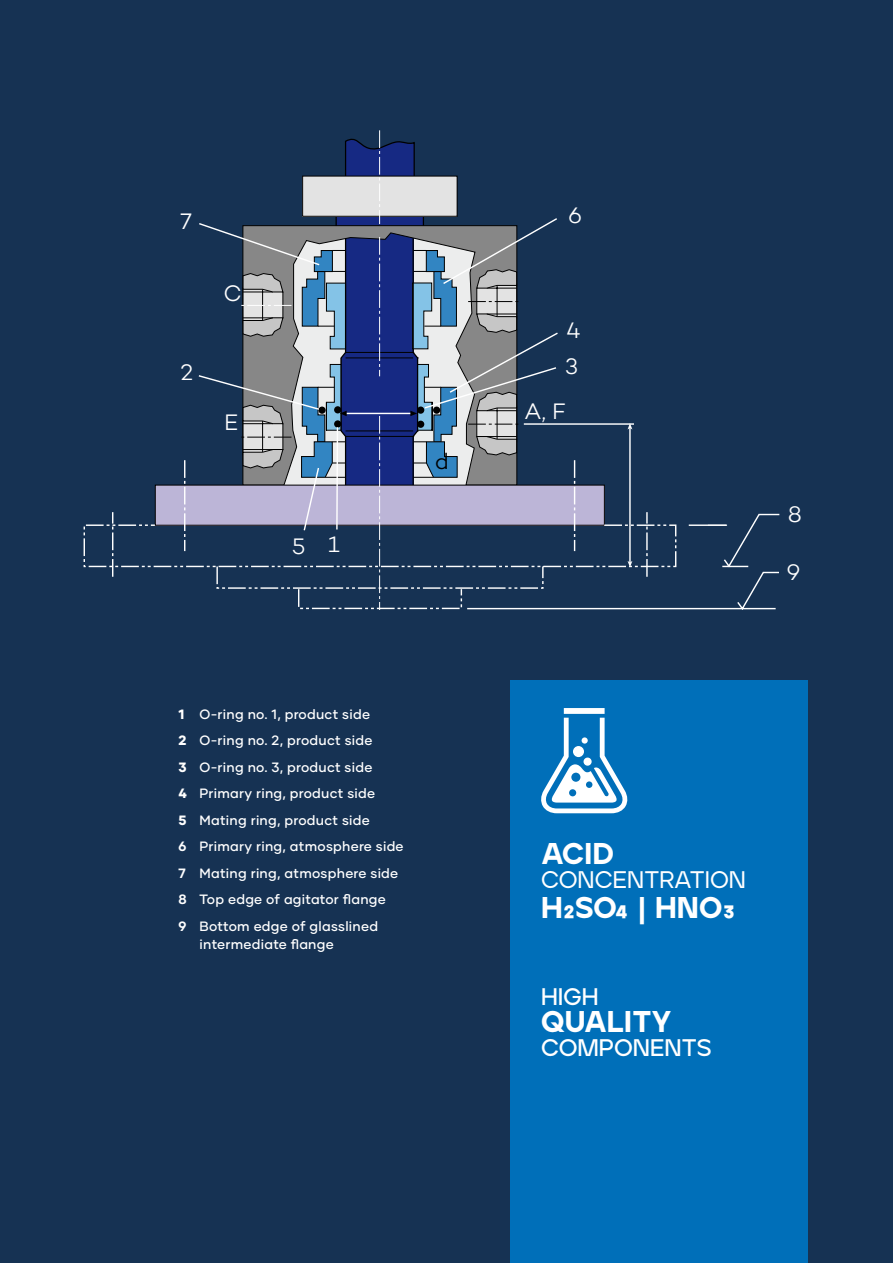
<style>
.page{position:relative;width:893px;height:1263px;background:#163253}
.page>*{position:absolute;margin:0;border:0;box-sizing:border-box;transform-origin:0 0}
.Sub_Heading{font:900 30px "Jeko";color:#fff}
.Sub_Heading-2{font:600 24px "Jeko";color:#fff}
.Sub_Heading-3{font:500 24px "Jeko";color:#fff}
.t1{font:300 22.8px "Campton";color:#fff}
.t2{font:300 22.8px "Campton";color:#000}
.t3{font:500 13.5px/18px "Gilmer";letter-spacing:.02em;color:#fff}
.s1{font-weight:800}
.s2{font-weight:700}
</style>
<div class="page">
<div style="left:155px;top:485px;width:449px;height:40px;background:#bcb5d7"></div>
<svg style="left:83px;top:524px;width:114px;height:53px"></svg>
<svg style="left:184px;top:460px;width:1px;height:91px"></svg>
<svg style="left:111px;top:512px;width:2px;height:65px"></svg>
<svg style="left:197px;top:130px;width:583px;height:479px"></svg>
<div style="left:510px;top:680px;width:298px;height:583px;background:#006fb9"></div>
<svg style="left:541px;top:708px;width:87px;height:105px"></svg>
<p class="t1" style="left:180px;top:207px;width:13px">7</p>
<p class="t1" style="left:568px;top:201px;width:16px">6</p>
<p class="t1" style="left:180px;top:358px;width:14px">2</p>
<p class="t1" style="left:223px;top:279px;width:20px">C</p>
<p class="t1" style="left:224px;top:408px;width:16px">E</p>
<p class="t1" style="left:292px;top:532px;width:15px">5</p>
<p class="t1" style="left:328px;top:530px;width:13px">1</p>
<p class="t2" style="left:435px;top:447px;width:16px">d</p>
<p class="t1" style="left:566px;top:316px;width:16px">4</p>
<p class="t1" style="left:565px;top:352px;width:14px">3</p>
<p class="t1" style="left:525px;top:397px;width:43px">A, F</p>
<p class="t1" style="left:788px;top:500px;width:16px">8</p>
<p class="t1" style="left:787px;top:558px;width:16px">9</p>
<p class="t3" style="left:179px;top:705px;width:193px"><span class="s1">1</span> O-ring no. 1, product side</p>
<p class="t3" style="left:179px;top:731px;width:195px"><span class="s1">2</span> O-ring no. 2, product side</p>
<p class="t3" style="left:179px;top:758px;width:195px"><span class="s1">3</span> O-ring no. 3, product side</p>
<p class="t3" style="left:179px;top:784px;width:198px"><span class="s1">4</span> Primary ring, product side</p>
<p class="t3" style="left:179px;top:811px;width:193px"><span class="s1">5</span> Mating ring, product side</p>
<p class="t3" style="left:179px;top:837px;width:227px"><span class="s2">6</span> Primary ring, atmosphere side</p>
<p class="t3" style="left:179px;top:864px;width:221px"><span class="s2">7</span> Mating ring, atmosphere side</p>
<p class="t3" style="left:179px;top:890px;width:209px"><span class="s2">8</span> Top edge of agitator flange</p>
<p class="t3" style="left:200px;top:917px;width:180px;text-indent:-21px"><span class="s2">9</span> Bottom edge of glasslined intermediate flange</p>
<p class="Sub_Heading" style="left:541px;top:835px;width:74px">ACID</p>
<p class="Sub_Heading-3" style="left:541px;top:866px;width:206px">CONCENTRATION</p>
<p class="Sub_Heading" style="left:541px;top:889px;width:195px">H2SO4 | HNO3</p>
<p class="Sub_Heading-2" style="left:541px;top:982px;width:59px">HIGH</p>
<p class="Sub_Heading" style="left:541px;top:1003px;width:132px">QUALITY</p>
<p class="Sub_Heading-2" style="left:541px;top:1033px;width:172px">COMPONENTS</p>
</div>
